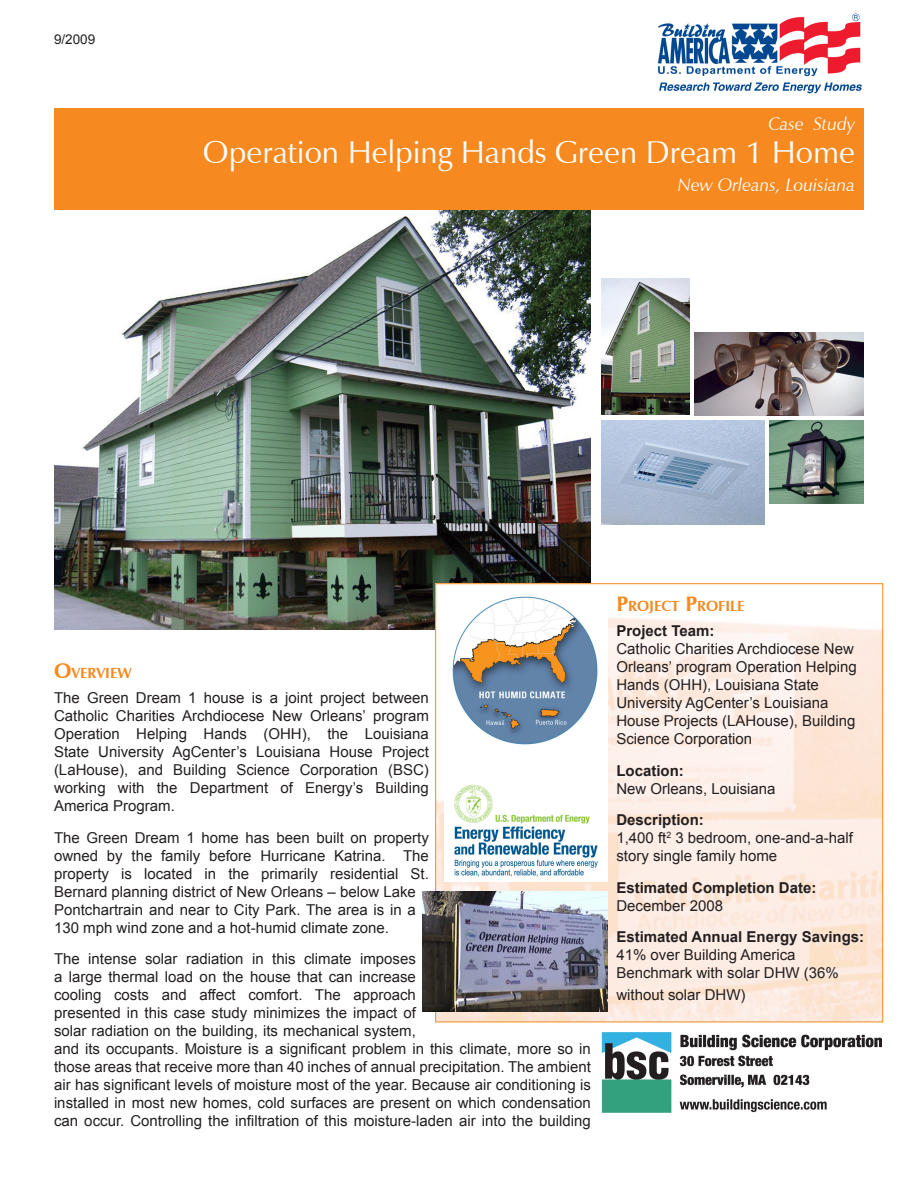
<style>
.page{position:relative;width:918px;height:1188px;background:#fff}
.page>*{position:absolute;margin:0;border:0;box-sizing:border-box;transform-origin:0 0}
.t1{font:31.5px "Zapf Humanist 601 BT";color:#fff}
.t2{font:italic 18px "Zapf Humanist 601 BT";color:#fff}
.t3{font:15px/18px "Arial";color:#231f20}
.t4{font:700 15px "Arial";color:#231f20}
.t5{font:700 14.7px "Zapf Humanist 601 BT";color:#f6891f}
.t6{font:13.5px "Arial";color:#231f20}
.s1{font-size:21px}
.s2{font-weight:700}
</style>
<div class="page">
<img style="left:54px;top:209px;width:536px;height:421px">
<div style="left:54px;top:108px;width:810px;height:101px;background:#f6891f"></div>
<img style="left:657px;top:13px;width:205px;height:81px">
<img style="left:437px;top:585px;width:444px;height:435px">
<div style="left:444px;top:591px;width:163px;height:291px;background:#fff"></div>
<img style="left:452px;top:596px;width:146px;height:281px">
<img style="left:601px;top:1033px;width:281px;height:80px">
<img style="left:423px;top:891px;width:185px;height:120px">
<img style="left:601px;top:279px;width:89px;height:136px">
<img style="left:770px;top:420px;width:94px;height:83px">
<img style="left:695px;top:333px;width:169px;height:82px">
<img style="left:601px;top:420px;width:163px;height:104px">
<p class="t6" style="left:54px;top:30px;width:43px">9/2009</p>
<p class="t2" style="left:768px;top:113px;width:88px">Case Study</p>
<h1 class="t1" style="left:203px;top:133px;width:654px">Operation Helping Hands Green Dream 1 Home</h1>
<p class="t2" style="left:678px;top:174px;width:179px">New Orleans, Louisiana</p>
<p class="t5" style="left:54px;top:664px;width:79px"><span class="s1">O</span>VERVIEW</p>
<p class="t3" style="left:54px;top:689px;width:376px;text-align:justify">The Green Dream 1 house is a joint project between Catholic Charities Archdiocese New Orleans’ program Operation Helping Hands (OHH), the Louisiana State University AgCenter’s Louisiana House Project (LaHouse), and Building Science Corporation (BSC) working with the Department of Energy’s Building America Program.</p>
<p class="t3" style="left:54px;top:828px;width:376px">The Green Dream 1 home has been built on property owned by the family before Hurricane Katrina. The property is located in the primarily residential St.<br>Bernard planning district of New Orleans – below Lake Pontchartrain and near to City Park. The area is in a 130 mph wind zone and a hot-humid climate zone.</p>
<p class="t3" style="left:54px;top:950px;width:538px">The intense solar radiation in this climate imposes<br>a large thermal load on the house that can increase<br>cooling costs and affect comfort. The approach<br>presented in this case study minimizes the impact of<br>solar radiation on the building, its mechanical system,<br>and its occupants. Moisture is a significant problem in this climate, more so in those areas that receive more than 40 inches of annual precipitation. The ambient air has significant levels of moisture most of the year. Because air conditioning is installed in most new homes, cold surfaces are present on which condensation can occur. Controlling the infiltration of this moisture-laden air into the building</p>
<p class="t5" style="left:616px;top:597px;width:130px"><span class="s1">P</span>ROJECT <span class="s1">P</span>ROFILE</p>
<p class="t4" style="left:616px;top:621px;width:100px">Project Team:</p>
<p class="t3" style="left:616px;top:640px;width:242px">Catholic Charities Archdiocese New<br>Orleans’ program Operation Helping<br>Hands (OHH), Louisiana State<br>University AgCenter’s Louisiana<br>House Projects (LAHouse), Building<br>Science Corporation</p>
<p class="t4" style="left:616px;top:760px;width:69px">Location:</p>
<p class="t3" style="left:616px;top:780px;width:161px">New Orleans, Louisiana</p>
<p class="t3" style="left:616px;top:811px;width:238px"><span class="s2">Description:<br></span>1,400 ft<sup>2</sup> 3 bedroom, one-and-a-half story single family home</p>
<p class="t4" style="left:616px;top:877px;width:202px">Estimated Completion Date:</p>
<p class="t3" style="left:616px;top:897px;width:108px">December 2008</p>
<p class="t4" style="left:616px;top:927px;width:249px">Estimated Annual Energy Savings:</p>
<p class="t3" style="left:616px;top:946px;width:224px">41% over Building America<br>Benchmark with solar DHW (36%</p>
<p class="t3" style="left:616px;top:986px;width:131px">without solar DHW)</p>
</div>
